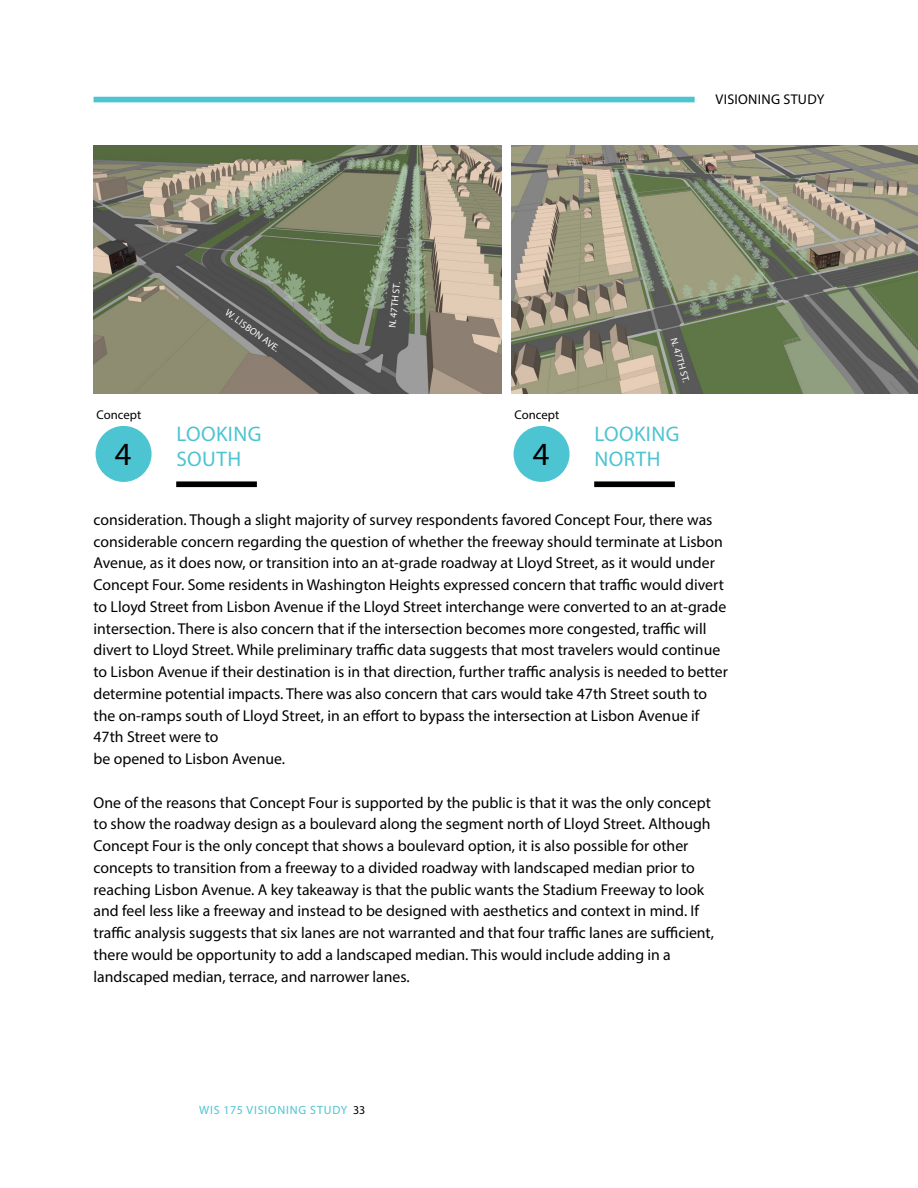
<style>
.page{position:relative;width:918px;height:1188px;background:#fff}
.page>*{position:absolute;margin:0;border:0;box-sizing:border-box;transform-origin:0 0}
.t1{font:32.4px "Myriad Pro";color:#000}
.t2{font:21.15px "Myriad Pro";letter-spacing:.02em;color:#4dc4d1}
.t3{font:15.75px/21.8px "Myriad Pro";color:#000}
.t4{font:14.1px "Myriad Pro";letter-spacing:.02em;color:#000}
.t5{font:12.75px "Myriad Pro";letter-spacing:-.005em;color:#000}
.t6{font:12px "Myriad Pro";letter-spacing:.07em;color:#4dc4d1}
.t7{font:9.9px "Myriad Pro";color:#fff}
.s1{color:#000}
</style>
<div class="page">
<div style="left:94px;top:97px;width:601px;height:5px;background:#4dc4d1"></div>
<img style="left:94px;top:146px;width:407px;height:247px">
<img style="left:512px;top:146px;width:406px;height:247px">
<div style="left:176px;top:481px;width:81px;height:6px;background:#000"></div>
<div style="left:96px;top:426px;width:56px;height:56px;background:#4dc4d1;border-radius:50%"></div>
<div style="left:594px;top:481px;width:81px;height:6px;background:#000"></div>
<div style="left:514px;top:426px;width:56px;height:56px;background:#4dc4d1;border-radius:50%"></div>
<p class="t4" style="left:716px;top:91px;width:110px">Visioning study</p>
<p class="t7" style="left:230px;top:307px;width:66px;rotate:36deg">W. Lisbon Ave.</p>
<p class="t7" style="left:386px;top:327px;width:48px;rotate:-84deg">N. 47th St.</p>
<p class="t7" style="left:680px;top:336px;width:48px;rotate:74deg">N. 47th St.</p>
<p class="t5" style="left:97px;top:407px;width:46px">Concept</p>
<p class="t5" style="left:515px;top:407px;width:46px">Concept</p>
<h2 class="t2" style="left:176px;top:421px;width:87px">looking</h2>
<h2 class="t2" style="left:594px;top:421px;width:87px">looking</h2>
<h1 class="t1" style="left:115px;top:434px;width:18px">4</h1>
<h2 class="t2" style="left:176px;top:446px;width:63px">south</h2>
<h1 class="t1" style="left:533px;top:434px;width:18px">4</h1>
<h2 class="t2" style="left:594px;top:446px;width:64px">north</h2>
<p class="t3" style="left:94px;top:508px;width:636px">consideration. Though a slight majority of survey respondents favored Concept Four, there was considerable concern regarding the question of whether the freeway should terminate at Lisbon Avenue, as it does now, or transition into an at-grade roadway at Lloyd Street, as it would under Concept Four. Some residents in Washington Heights expressed concern that traffic would divert to Lloyd Street from Lisbon Avenue if the Lloyd Street interchange were converted to an at-grade intersection. There is also concern that if the intersection becomes more congested, traffic will divert to Lloyd Street. While preliminary traffic data suggests that most travelers would continue to Lisbon Avenue if their destination is in that direction, further traffic analysis is needed to better determine potential impacts. There was also concern that cars would take 47th Street south to the on-ramps south of Lloyd Street, in an effort to bypass the intersection at Lisbon Avenue if 47th Street were to<br>be opened to Lisbon Avenue.</p>
<p class="t3" style="left:94px;top:791px;width:622px">One of the reasons that Concept Four is supported by the public is that it was the only concept to show the roadway design as a boulevard along the segment north of Lloyd Street. Although Concept Four is the only concept that shows a boulevard option, it is also possible for other concepts to transition from a freeway to a divided roadway with landscaped median prior to reaching Lisbon Avenue. A key takeaway is that the public wants the Stadium Freeway to look and feel less like a freeway and instead to be designed with aesthetics and context in mind. If traffic analysis suggests that six lanes are not warranted and that four traffic lanes are sufficient, there would be opportunity to add a landscaped median. This would include adding in a landscaped median, terrace, and narrower lanes.</p>
<p class="t6" style="left:199px;top:1103px;width:168px">WIS 175 Visioning Study <span class="s1">33</span></p>
</div>
